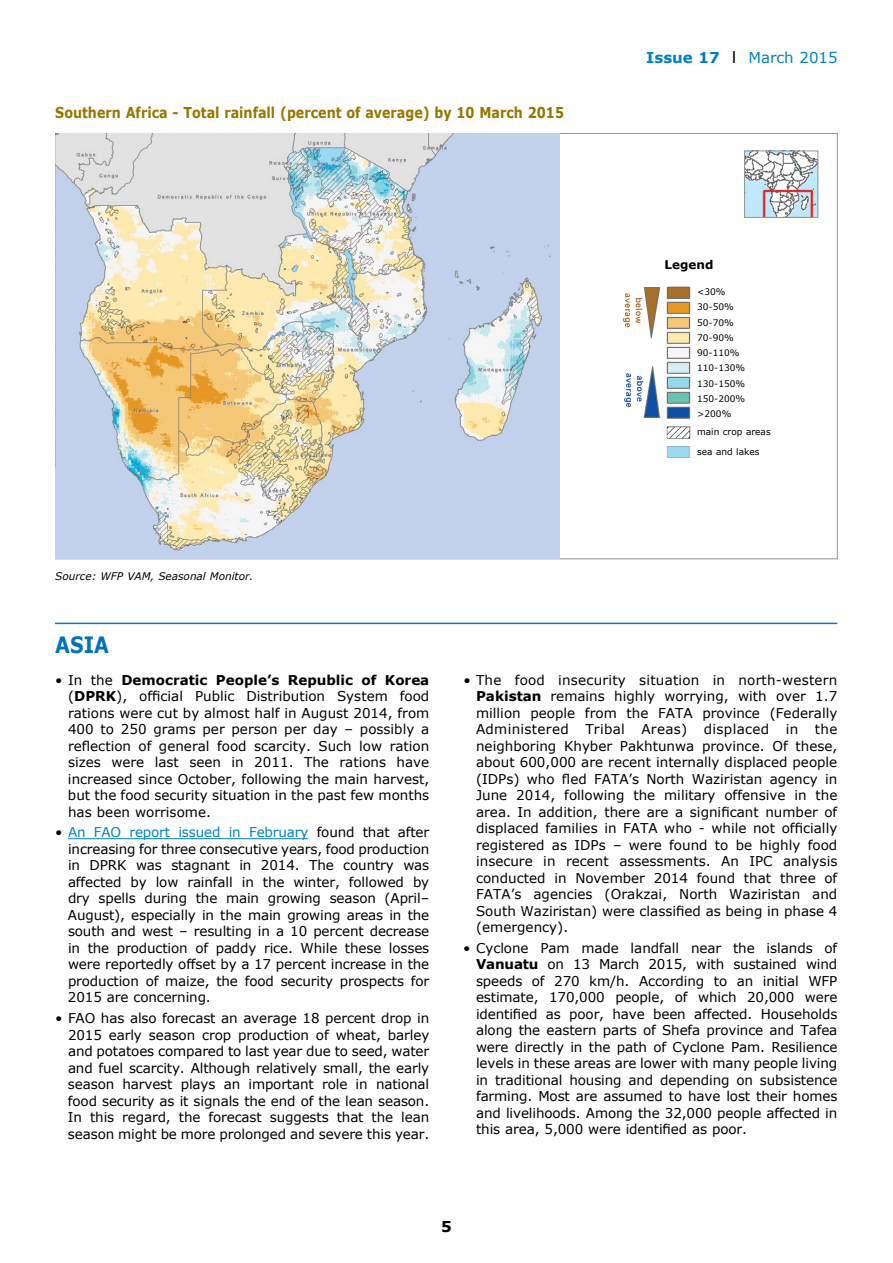
<style>
.page{position:relative;width:893px;height:1263px;background:#fff}
.page>*{position:absolute;margin:0;border:0;box-sizing:border-box;transform-origin:0 0}
.t1{font:700 22.5px "Verdana";color:#0073bb;scale:.85 1}
.t2{font:700 15px "Verdana";color:#977600;scale:.85 1}
.t3{font:15px "Verdana";color:#0081c3}
.t4{font:700 15px "Verdana";color:#000}
.t5{font:13.5px/16.5px "Verdana";letter-spacing:-.01em;color:#000;text-align:justify}
.t6{font:700 12px "Verdana";color:#000}
.t7{font:italic 10.5px "Verdana";color:#000}
.t8{font:9px/15.3px "Verdana";color:#000}
.s1{font-weight:700}
.s2{font-family:"Arial";font-size:16.5px;color:#000}
.s3{color:#0081c3}
</style>
<div class="page">
<hr style="left:68px;top:838px;width:240px;height:1px;background:#0081c3">
<hr style="left:55px;top:623px;width:782px;height:1px;background:#0081c3">
<img style="left:56px;top:134px;width:504px;height:424px">
<img style="left:623px;top:286px;width:68px;height:172px">
<img style="left:746px;top:153px;width:70px;height:63px">
<div style="left:744px;top:151px;width:74px;height:67px;border:1px solid #939598"></div>
<p class="t2" style="left:55px;top:102px;width:600px">Southern Africa - Total rainfall (percent of average) by 10 March 2015</p>
<p class="t7" style="left:55px;top:569px;width:200px">Source: WFP VAM, Seasonal Monitor.</p>
<h1 class="t1" style="left:55px;top:629px;width:17px">asia</h1>
<p class="t3" style="left:646px;top:47px;width:193px"><span class="s1">Issue 17</span> <span class="s2">I</span> March 2015</p>
<p class="t6" style="left:665px;top:256px;width:50px">Legend</p>
<p class="t8" style="left:697px;top:284px;width:50px">&lt;30%<br>30-50%<br>50-70%<br>70-90%<br>90-110%<br>110-130%<br>130-150%<br>150-200% &gt;200%</p>
<p class="t8" style="left:697px;top:422px;width:75px;line-height:19.5px">main crop areas sea and lakes</p>
<p class="t5" style="left:68px;top:671px;width:363px;text-indent:-13px">• In the <span class="s1">Democratic People’s Republic of Korea </span>(<span class="s1">DPRK</span>), official Public Distribution System food rations were cut by almost half in August 2014, from 400 to 250 grams per person per day – possibly a reflection of general food scarcity. Such low ration sizes were last seen in 2011. The rations have increased since October, following the main harvest, but the food security situation in the past few months has been worrisome.</p>
<p class="t5" style="left:68px;top:824px;width:363px;text-indent:-13px">• <span class="s3">An FAO report issued in February</span> found that after increasing for three consecutive years, food production in DPRK was stagnant in 2014. The country was affected by low rainfall in the winter, followed by dry spells during the main growing season (April– August), especially in the main growing areas in the south and west – resulting in a 10 percent decrease in the production of paddy rice. While these losses were reportedly offset by a 17 percent increase in the production of maize, the food security prospects for 2015 are concerning.</p>
<p class="t5" style="left:68px;top:1010px;width:363px;text-indent:-13px">• FAO has also forecast an average 18 percent drop in 2015 early season crop production of wheat, barley and potatoes compared to last year due to seed, water and fuel scarcity. Although relatively small, the early season harvest plays an important role in national food security as it signals the end of the lean season.<br>In this regard, the forecast suggests that the lean season might be more prolonged and severe this year.</p>
<p class="t5" style="left:476px;top:671px;width:363px;text-indent:-13px">• The food insecurity situation in north-western <span class="s1">Pakistan</span> remains highly worrying, with over 1.7 million people from the FATA province (Federally Administered Tribal Areas) displaced in the neighboring Khyber Pakhtunwa province. Of these, about 600,000 are recent internally displaced people (IDPs) who fled FATA’s North Waziristan agency in June 2014, following the military offensive in the area. In addition, there are a significant number of displaced families in FATA who - while not officially registered as IDPs – were found to be highly food insecure in recent assessments. An IPC analysis conducted in November 2014 found that three of FATA’s agencies (Orakzai, North Waziristan and South Waziristan) were classified as being in phase 4 (emergency).</p>
<p class="t5" style="left:476px;top:939px;width:363px;text-indent:-13px">• Cyclone Pam made landfall near the islands of <span class="s1">Vanuatu</span> on 13 March 2015, with sustained wind speeds of 270 km/h. According to an initial WFP estimate, 170,000 people, of which 20,000 were identified as poor, have been affected. Households along the eastern parts of Shefa province and Tafea were directly in the path of Cyclone Pam. Resilience levels in these areas are lower with many people living in traditional housing and depending on subsistence farming. Most are assumed to have lost their homes and livelihoods. Among the 32,000 people affected in this area, 5,000 were identified as poor.</p>
<p class="t4" style="left:441px;top:1216px;width:12px">5</p>
</div>
